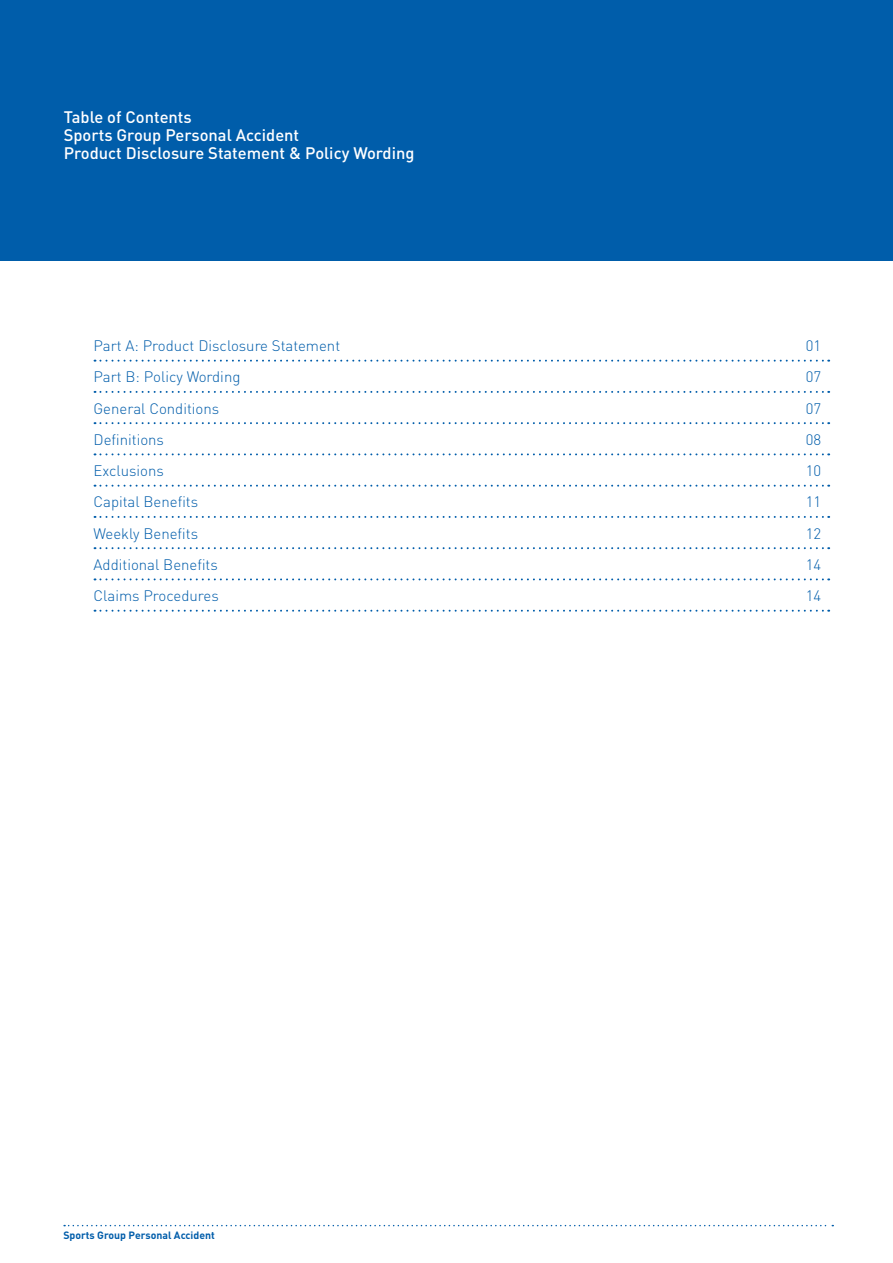
<style>
.page{position:relative;width:893px;height:1263px;background:#fff}
.page>*{position:absolute;margin:0;border:0;box-sizing:border-box;transform-origin:0 0}
.t1{font:500 16.5px/18px "DIN";color:#fff}
.t2{font:300 15px "DIN";color:#005daa}
.t3{font:700 10.5px "DIN";color:#005daa}
</style>
<div class="page">
<svg style="left:64px;top:1225px;width:769px;height:1px"></svg>
<div style="left:0;top:0;width:893px;height:261px;background:#005daa"></div>
<svg style="left:95px;top:360px;width:734px;height:2px"></svg>
<svg style="left:95px;top:391px;width:734px;height:2px"></svg>
<svg style="left:95px;top:422px;width:734px;height:2px"></svg>
<svg style="left:95px;top:453px;width:734px;height:2px"></svg>
<svg style="left:95px;top:485px;width:734px;height:2px"></svg>
<svg style="left:95px;top:516px;width:734px;height:2px"></svg>
<svg style="left:95px;top:547px;width:734px;height:2px"></svg>
<svg style="left:95px;top:578px;width:734px;height:2px"></svg>
<svg style="left:95px;top:610px;width:734px;height:2px"></svg>
<p class="t1" style="left:64px;top:107px;width:352px">Table of Contents<br>Sports Group Personal Accident<br>Product Disclosure Statement &amp; Policy Wording</p>
<p class="t2" style="left:94px;top:336px;width:248px">Part A: Product Disclosure Statement</p>
<p class="t2" style="left:806px;top:336px;width:17px">01</p>
<p class="t2" style="left:94px;top:368px;width:148px">Part B: Policy Wording</p>
<p class="t2" style="left:806px;top:368px;width:17px">07</p>
<p class="t2" style="left:94px;top:399px;width:127px">General Conditions</p>
<p class="t2" style="left:806px;top:399px;width:17px">07</p>
<p class="t2" style="left:94px;top:430px;width:72px">Definitions</p>
<p class="t2" style="left:806px;top:430px;width:17px">08</p>
<p class="t2" style="left:94px;top:461px;width:72px">Exclusions</p>
<p class="t2" style="left:806px;top:461px;width:17px">10</p>
<p class="t2" style="left:94px;top:493px;width:106px">Capital Benefits</p>
<p class="t2" style="left:806px;top:493px;width:17px">11</p>
<p class="t2" style="left:94px;top:524px;width:106px">Weekly Benefits</p>
<p class="t2" style="left:806px;top:524px;width:17px">12</p>
<p class="t2" style="left:94px;top:555px;width:126px">Additional Benefits</p>
<p class="t2" style="left:806px;top:555px;width:17px">14</p>
<p class="t2" style="left:94px;top:586px;width:127px">Claims Procedures</p>
<p class="t2" style="left:806px;top:586px;width:17px">14</p>
<p class="t3" style="left:63px;top:1228px;width:153px">Sports Group Personal Accident</p>
</div>
